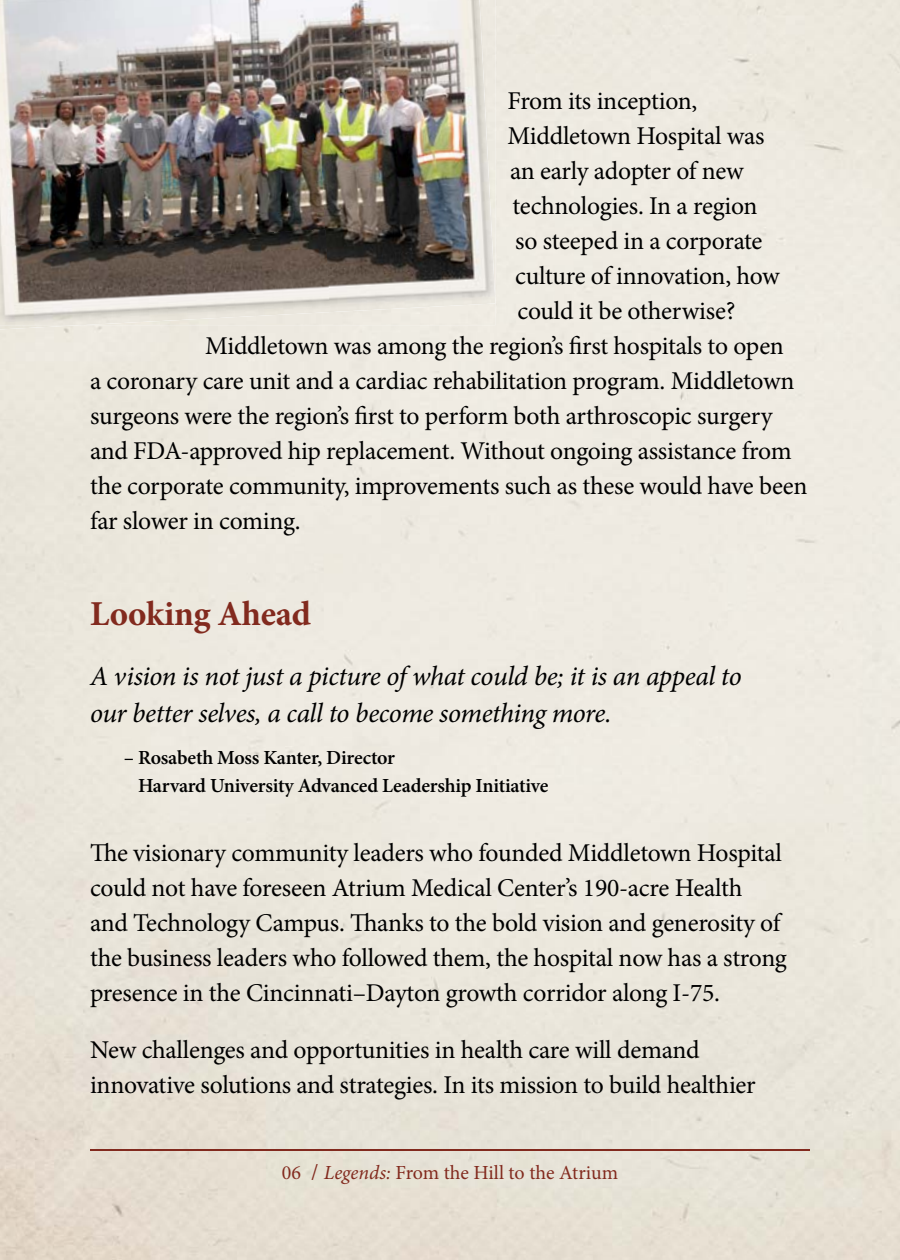
<style>
.page{position:relative;width:900px;height:1260px;background:#fff}
.page>*{position:absolute;margin:0;border:0;box-sizing:border-box;transform-origin:0 0}
.t1{font:700 35px "Minion Pro";letter-spacing:-.01em;color:#822a1e}
.t2{font:italic 27.5px/37.5px "Minion Pro";letter-spacing:-.02em;color:#000}
.t3{font:25.5px/35px "Minion Pro";letter-spacing:-.01em;color:#000}
.t4{font:600 20px/27.5px "Minion Pro";letter-spacing:-.01em;color:#000}
.t5{font:20px "Minion Pro";letter-spacing:-.005em;color:#822a1e}
.s1{font-size:22.5px}
.s2{font-style:italic}
</style>
<div class="page">
<hr style="left:90px;top:1149px;width:720px;height:2px;background:#822a1e">
<img style="left:0;top:325px;width:81px;height:5px">
<img style="left:0;top:0;width:312px;height:229px">
<img style="left:312px;top:0;width:183px;height:313px">
<img style="left:0;top:229px;width:330px;height:96px">
<p class="t3" style="left:508px;top:85px;width:191px">From its inception,</p>
<p class="t3" style="left:508px;top:120px;width:258px">Middletown Hospital was</p>
<p class="t3" style="left:510px;top:155px;width:235px">an early adopter of new</p>
<p class="t3" style="left:513px;top:190px;width:247px">technologies. In a region</p>
<p class="t3" style="left:515px;top:225px;width:249px">so steeped in a corporate</p>
<p class="t3" style="left:515px;top:260px;width:266px">culture of innovation, how</p>
<p class="t3" style="left:518px;top:295px;width:220px">could it be otherwise?</p>
<p class="t3" style="left:205px;top:330px;width:580px">Middletown was among the region’s first hospitals to open</p>
<p class="t3" style="left:90px;top:365px;width:706px">a coronary care unit and a cardiac rehabilitation program. Middletown</p>
<p class="t3" style="left:90px;top:400px;width:684px">surgeons were the region’s first to perform both arthroscopic surgery</p>
<p class="t3" style="left:90px;top:435px;width:703px">and FDA-approved hip replacement. Without ongoing assistance from</p>
<p class="t3" style="left:90px;top:470px;width:719px">the corporate community, improvements such as these would have been</p>
<p class="t3" style="left:90px;top:505px;width:212px">far slower in coming.</p>
<h1 class="t1" style="left:90px;top:600px;width:223px">Looking Ahead</h1>
<p class="t2" style="left:90px;top:660px;width:653px">A vision is not just a picture of what could be; it is an appeal to our better selves, a call to become something more.</p>
<p class="t4" style="left:138px;top:746px;width:412px;text-indent:-14px">– Rosabeth Moss Kanter, Director<br>Harvard University Advanced Leadership Initiative</p>
<p class="t3" style="left:90px;top:837px;width:698px">The visionary community leaders who founded Middletown Hospital could not have foreseen Atrium Medical Center’s 190-acre Health<br>and Technology Campus. Thanks to the bold vision and generosity of the business leaders who followed them, the hospital now has a strong presence in the Cincinnati–Dayton growth corridor along I-75.</p>
<p class="t3" style="left:90px;top:1035px;width:667px">New challenges and opportunities in health care will demand innovative solutions and strategies. In its mission to build healthier</p>
<p class="t5" style="left:282px;top:1165px;width:338px">06 <span class="s1">/</span> <span class="s2">Legends:</span> From the Hill to the Atrium</p>
</div>
